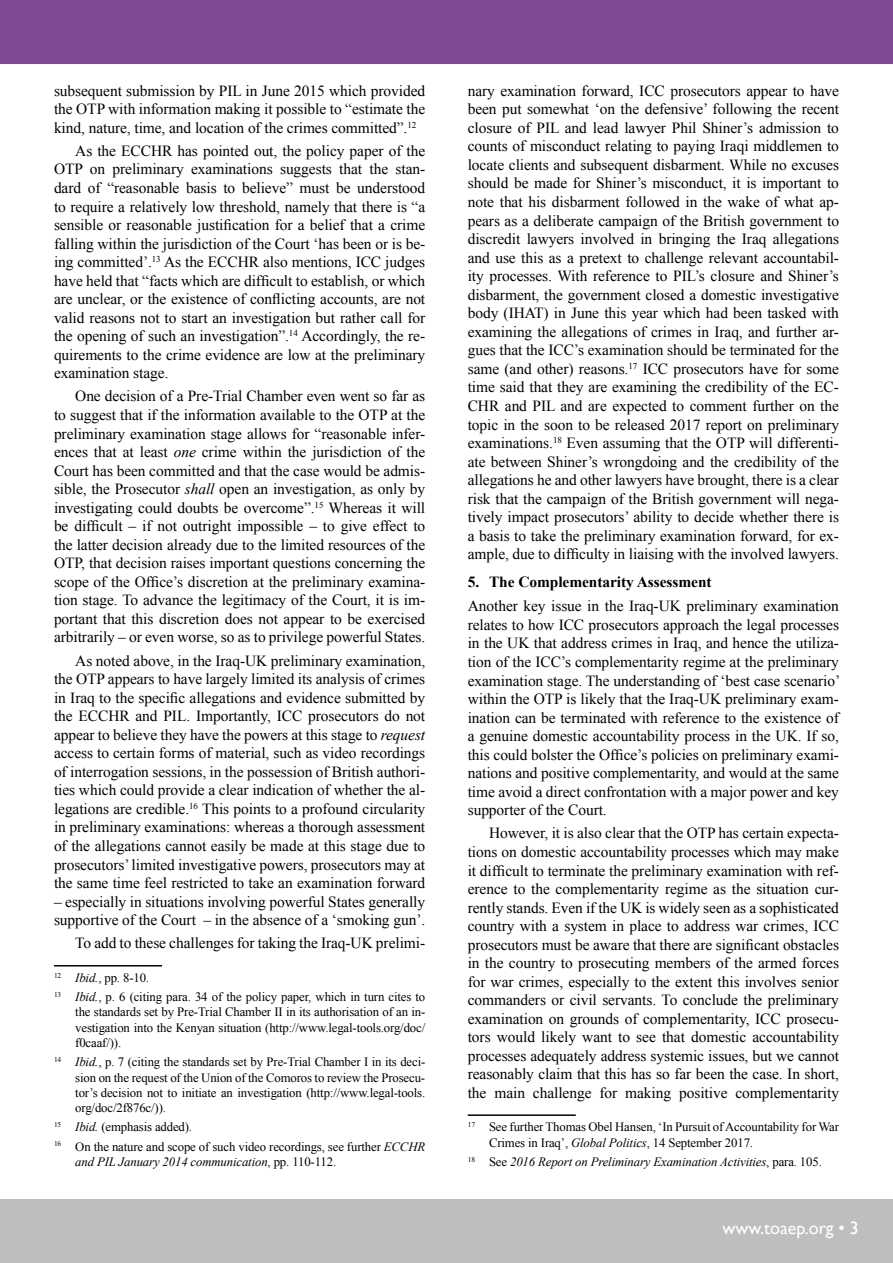
<style>
.page{position:relative;width:893px;height:1263px;background:#fff}
.page>*{position:absolute;margin:0;border:0;box-sizing:border-box;transform-origin:0 0}
.t1{font:18px "Gill Sans";color:#fff}
.t2{font:15.45px/18.6px "Times New Roman";letter-spacing:-.005em;color:#000;text-align:justify}
.t3{font:700 15.45px "Times New Roman";letter-spacing:-.005em;color:#000}
.t4{font:12.75px/15.3px "Times New Roman";letter-spacing:-.01em;color:#000}
.t5{font:italic 12.75px "Times New Roman";letter-spacing:-.01em;color:#000}
.s1{font-style:italic}
.s2{font-style:normal}
</style>
<div class="page">
<div style="left:0;top:1199px;width:893px;height:64px;background:#bcbec0"></div>
<div style="left:0;top:0;width:893px;height:64px;background:#804991"></div>
<hr style="left:54px;top:965px;width:108px;height:1px;background:#000">
<hr style="left:468px;top:1114px;width:108px;height:2px;background:#000">
<p class="t2" style="left:54px;top:81px;width:373px">subsequent submission by PIL in June 2015 which provided the OTP with information making it possible to “estimate the kind, nature, time, and location of the crimes committed”.<sup>12</sup></p>
<p class="t2" style="left:54px;top:141px;width:373px;text-indent:21px">As the ECCHR has pointed out, the policy paper of the OTP on preliminary examinations suggests that the stan&shy;dard of “reasonable basis to believe” must be understood to require a relatively low threshold, namely that there is “a sensible or reasonable justification for a belief that a crime falling within the jurisdiction of the Court ‘has been or is be&shy;ing committed’.<sup>13</sup> As the ECCHR also mentions, ICC judges have held that “facts which are difficult to establish, or which are unclear, or the existence of conflicting accounts, are not valid reasons not to start an investigation but rather call for the opening of such an investigation”.<sup>14</sup> Accordingly, the re&shy;quirements to the crime evidence are low at the preliminary examination stage.</p>
<p class="t2" style="left:54px;top:387px;width:373px;text-indent:21px">One decision of a Pre-Trial Chamber even went so far as to suggest that if the information available to the OTP at the preliminary examination stage allows for “reasonable infer&shy;ences that at least <span class="s1">one</span> crime within the jurisdiction of the Court has been committed and that the case would be admis&shy;sible, the Prosecutor <span class="s1">shall</span> open an investigation, as only by investigating could doubts be overcome”.<sup>15</sup> Whereas it will be difficult – if not outright impossible – to give effect to the latter decision already due to the limited resources of the OTP, that decision raises important questions concerning the scope of the Office’s discretion at the preliminary examina&shy;tion stage. To advance the legitimacy of the Court, it is im&shy;portant that this discretion does not appear to be exercised arbitrarily – or even worse, so as to privilege powerful States.</p>
<p class="t2" style="left:54px;top:651px;width:373px;text-indent:21px">As noted above, in the Iraq-UK preliminary examination, the OTP appears to have largely limited its analysis of crimes in Iraq to the specific allegations and evidence submitted by the ECCHR and PIL. Importantly, ICC prosecutors do not appear to believe they have the powers at this stage to <span class="s1">request </span>access to certain forms of material, such as video recordings of interrogation sessions, in the possession of British authori&shy;ties which could provide a clear indication of whether the al&shy;legations are credible.<sup>16</sup> This points to a profound circularity in preliminary examinations: whereas a thorough assessment of the allegations cannot easily be made at this stage due to prosecutors’ limited investigative powers, prosecutors may at the same time feel restricted to take an examination forward</p>
<p class="t2" style="left:54px;top:892px;width:373px">– especially in situations involving powerful States generally supportive of the Court – in the absence of a ‘smoking gun’.</p>
<p class="t2" style="left:75px;top:933px;width:351px">To add to these challenges for taking the Iraq-UK prelimi-</p>
<p class="t4" style="left:54px;top:968px;width:373px;line-height:19.2px"><sup>12</sup> <span class="s1">Ibid.</span>, pp. 8-10.<br><sup>13</sup> <span class="s1">Ibid.</span>, p. 6 (citing para. 34 of the policy paper, which in turn cites to</p>
<p class="t4" style="left:75px;top:1004px;width:352px;text-align:justify">the standards set by Pre-Trial Chamber II in its authorisation of an in&shy;vestigation into the Kenyan situation (http://www.legal-tools.org/doc/ f0caaf/)).</p>
<p class="t4" style="left:75px;top:1054px;width:352px;text-align:justify;text-indent:-21px"><sup>14</sup> <span class="s1">Ibid.</span>, p. 7 (citing the standards set by Pre-Trial Chamber I in its deci&shy;sion on the request of the Union of the Comoros to review the Prosecu&shy;tor’s decision not to initiate an investigation (http://www.legal-tools. org/doc/2f876c/)).</p>
<p class="t4" style="left:54px;top:1117px;width:373px;line-height:19.2px"><sup>15</sup> <span class="s1">Ibid.</span> (emphasis added).<br><sup>16</sup> On the nature and scope of such video recordings, see further <span class="s1">ECCHR</span></p>
<p class="t5" style="left:75px;top:1153px;width:262px">and PIL January 2014 communication<span class="s2">, pp. 110-112.</span></p>
<p class="t2" style="left:468px;top:81px;width:373px">nary examination forward, ICC prosecutors appear to have been put somewhat ‘on the defensive’ following the recent closure of PIL and lead lawyer Phil Shiner’s admission to counts of misconduct relating to paying Iraqi middlemen to locate clients and subsequent disbarment. While no excuses should be made for Shiner’s misconduct, it is important to note that his disbarment followed in the wake of what ap&shy;pears as a deliberate campaign of the British government to discredit lawyers involved in bringing the Iraq allegations and use this as a pretext to challenge relevant accountabil&shy;ity processes. With reference to PIL’s closure and Shiner’s disbarment, the government closed a domestic investigative body (IHAT) in June this year which had been tasked with examining the allegations of crimes in Iraq, and further ar&shy;gues that the ICC’s examination should be terminated for the same (and other) reasons.<sup>17</sup> ICC prosecutors have for some time said that they are examining the credibility of the EC-CHR and PIL and are expected to comment further on the topic in the soon to be released 2017 report on preliminary examinations.<sup>18</sup> Even assuming that the OTP will differenti&shy;ate between Shiner’s wrongdoing and the credibility of the allegations he and other lawyers have brought, there is a clear risk that the campaign of the British government will nega&shy;tively impact prosecutors’ ability to decide whether there is a basis to take the preliminary examination forward, for ex&shy;ample, due to difficulty in liaising with the involved lawyers.</p>
<p class="t3" style="left:468px;top:571px;width:245px">5. The Complementarity Assessment</p>
<p class="t2" style="left:468px;top:597px;width:374px">Another key issue in the Iraq-UK preliminary examination relates to how ICC prosecutors approach the legal processes in the UK that address crimes in Iraq, and hence the utiliza&shy;tion of the ICC’s complementarity regime at the preliminary examination stage. The understanding of ‘best case scenario’ within the OTP is likely that the Iraq-UK preliminary exam&shy;ination can be terminated with reference to the existence of a genuine domestic accountability process in the UK. If so, this could bolster the Office’s policies on preliminary exami&shy;nations and positive complementarity, and would at the same time avoid a direct confrontation with a major power and key supporter of the Court.</p>
<p class="t2" style="left:468px;top:824px;width:373px;text-indent:21px">However, it is also clear that the OTP has certain expecta&shy;tions on domestic accountability processes which may make it difficult to terminate the preliminary examination with ref&shy;erence to the complementarity regime as the situation cur&shy;rently stands. Even if the UK is widely seen as a sophisticated country with a system in place to address war crimes, ICC prosecutors must be aware that there are significant obstacles in the country to prosecuting members of the armed forces for war crimes, especially to the extent this involves senior commanders or civil servants. To conclude the preliminary examination on grounds of complementarity, ICC prosecu&shy;tors would likely want to see that domestic accountability processes adequately address systemic issues, but we cannot reasonably claim that this has so far been the case. In short, the main challenge for making positive complementarity</p>
<p class="t4" style="left:489px;top:1119px;width:351px;text-indent:-21px"><sup>17</sup> See further Thomas Obel Hansen, ‘In Pursuit of Accountability for War<br>Crimes in Iraq’, <span class="s1">Global Politics</span>, 14 September 2017.</p>
<p class="t5" style="left:468px;top:1153px;width:356px"><sup>18</sup> <span class="s2">See</span> 2016 Report on Preliminary Examination Activities<span class="s2">, para. 105.</span></p>
<p class="t1" style="left:722px;top:1218px;width:138px">www.toaep.org • 3</p>
</div>
